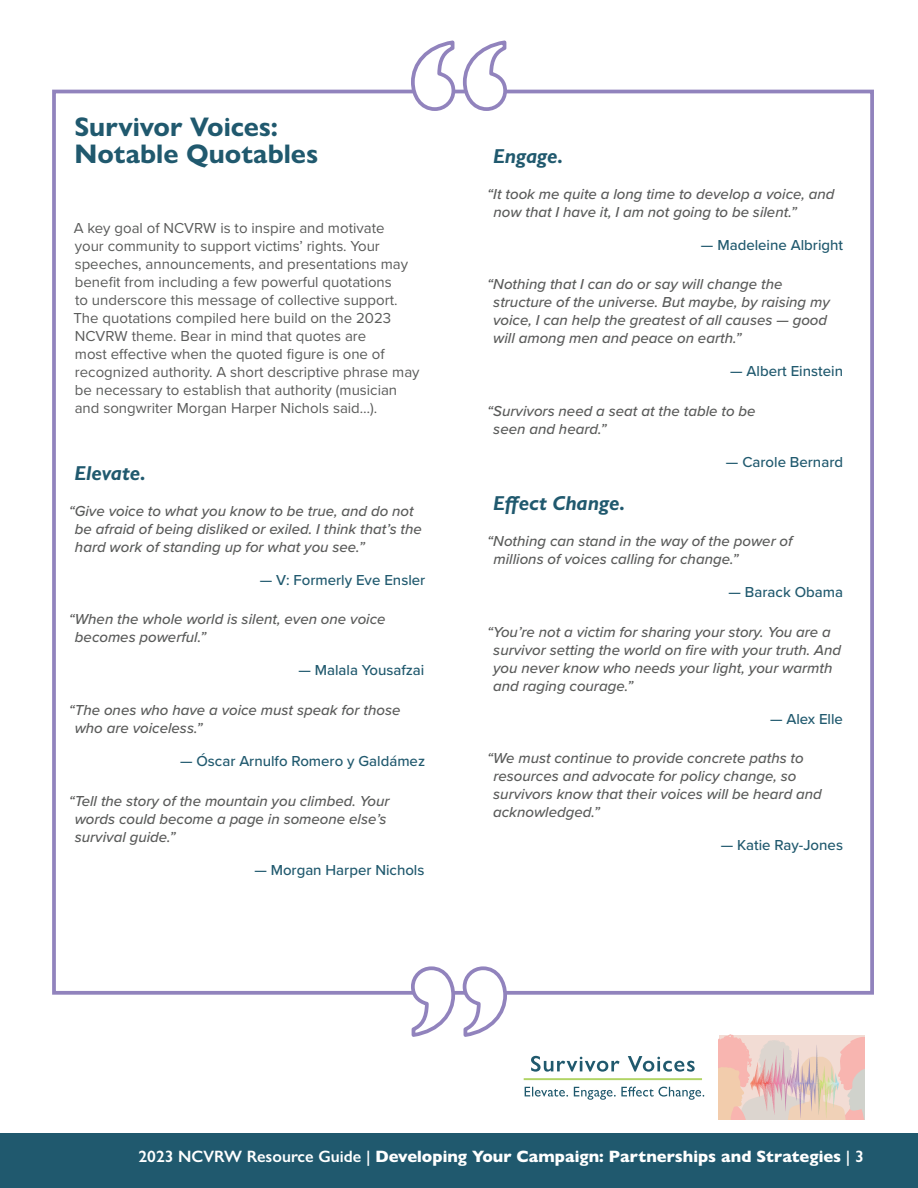
<style>
.page{position:relative;width:918px;height:1188px;background:#fff}
.page>*{position:absolute;margin:0;border:0;box-sizing:border-box;transform-origin:0 0}
.t1{font:700 27px/27px "Gill Sans Nova";color:#20596e}
.t2{font:italic 700 20.25px "Gill Sans Nova";letter-spacing:.005em;color:#20596e}
.t3{font:800 16.5px "Gill Sans Nova";color:#fff}
.t4{font:italic 500 15px/18px "Proxima Nova";color:#5a5b5a}
.t5{font:15px/18px "Proxima Nova";color:#5a5b5a}
.t6{font:500 15px "Proxima Nova";color:#20596e}
.s1{font-weight:600}
</style>
<div class="page">
<hr style="left:524px;top:1078px;width:178px;height:2px;background:#b1d465">
<svg style="left:531px;top:1056px;width:164px;height:16px"></svg>
<svg style="left:525px;top:1087px;width:179px;height:13px"></svg>
<svg style="left:719px;top:1035px;width:145px;height:84px;background:#e9c9bf"></svg>
<div style="left:0;top:1133px;width:918px;height:55px;background:#20596e"></div>
<div style="left:52px;top:90px;width:822px;height:905px;border:4px solid #9183bd"></div>
<svg style="left:409px;top:40px;width:100px;height:71px"></svg>
<svg style="left:409px;top:966px;width:100px;height:71px"></svg>
<p class="t1" style="left:74px;top:114px;width:245px">Survivor Voices:<br>Notable Quotables</p>
<p class="t5" style="left:73px;top:218px;width:348px">A key goal of NCVRW is to inspire and motivate<br>your community to support victims’ rights. Your speeches, announcements, and presentations may beneft from including a few powerful quotations<br>to underscore this message of collective support.<br>The quotations compiled here build on the 2023<br>NCVRW theme. Bear in mind that quotes are<br>most efective when the quoted fgure is one of recognized authority. A short descriptive phrase may be necessary to establish that authority (musician and songwriter Morgan Harper Nichols said…).</p>
<h1 class="t2" style="left:75px;top:460px;width:73px">Elevate.</h1>
<p class="t4" style="left:75px;top:501px;width:349px;text-indent:-6px">“Give voice to what you know to be true, and do not be afraid of being disliked or exiled. I think that’s the hard work of standing up for what you see.”</p>
<p class="t6" style="left:260px;top:569px;width:167px">— V: Formerly Eve Ensler</p>
<p class="t4" style="left:75px;top:610px;width:312px;text-indent:-6px">“When the whole world is silent, even one voice becomes powerful.”</p>
<p class="t6" style="left:298px;top:659px;width:128px">— Malala Yousafzai</p>
<p class="t4" style="left:75px;top:700px;width:327px;text-indent:-6px">“The ones who have a voice must speak for those who are voiceless.”</p>
<p class="t6" style="left:180px;top:750px;width:247px">— Óscar Arnulfo Romero y Galdámez</p>
<p class="t4" style="left:75px;top:791px;width:316px;text-indent:-6px">“Tell the story of the mountain you climbed. Your words could become a page in someone else’s survival guide.”</p>
<p class="t6" style="left:254px;top:858px;width:172px">— Morgan Harper Nichols</p>
<h1 class="t2" style="left:493px;top:143px;width:72px">Engage.</h1>
<p class="t4" style="left:493px;top:184px;width:343px;text-indent:-6px">“It took me quite a long time to develop a voice, and now that I have it, I am not going to be silent.”</p>
<p class="t6" style="left:701px;top:234px;width:144px">— Madeleine Albright</p>
<p class="t4" style="left:493px;top:275px;width:338px;text-indent:-6px">“Nothing that I can do or say will change the structure of the universe. But maybe, by raising my voice, I can help the greatest of all causes — good will among men and peace on earth.”</p>
<p class="t6" style="left:730px;top:360px;width:114px">— Albert Einstein</p>
<p class="t4" style="left:493px;top:401px;width:264px;text-indent:-6px">“Survivors need a seat at the table to be seen and heard.”</p>
<p class="t6" style="left:726px;top:451px;width:119px">— Carole Bernard</p>
<h1 class="t2" style="left:493px;top:491px;width:134px">Efect Change.</h1>
<p class="t4" style="left:493px;top:532px;width:302px;text-indent:-6px">“Nothing can stand in the way of the power of millions of voices calling for change.”</p>
<p class="t6" style="left:729px;top:581px;width:116px">— Barack Obama</p>
<p class="t4" style="left:493px;top:622px;width:350px;text-indent:-6px">“You’re not a victim for sharing your story. You are a survivor setting the world on fre with your truth. And you never know who needs your light, your warmth and raging courage.”</p>
<p class="t6" style="left:770px;top:708px;width:74px">— Alex Elle</p>
<p class="t4" style="left:493px;top:749px;width:330px;text-indent:-6px">“We must continue to provide concrete paths to resources and advocate for policy change, so survivors know that their voices will be heard and acknowledged.”</p>
<p class="t6" style="left:721px;top:834px;width:124px">— Katie Ray-Jones</p>
<p class="t3" style="left:139px;top:1147px;width:727px"><span class="s1">2023 NCVRW Resource Guide |</span> Developing Your Campaign: Partnerships and Strategies <span class="s1">| 3</span></p>
</div>
